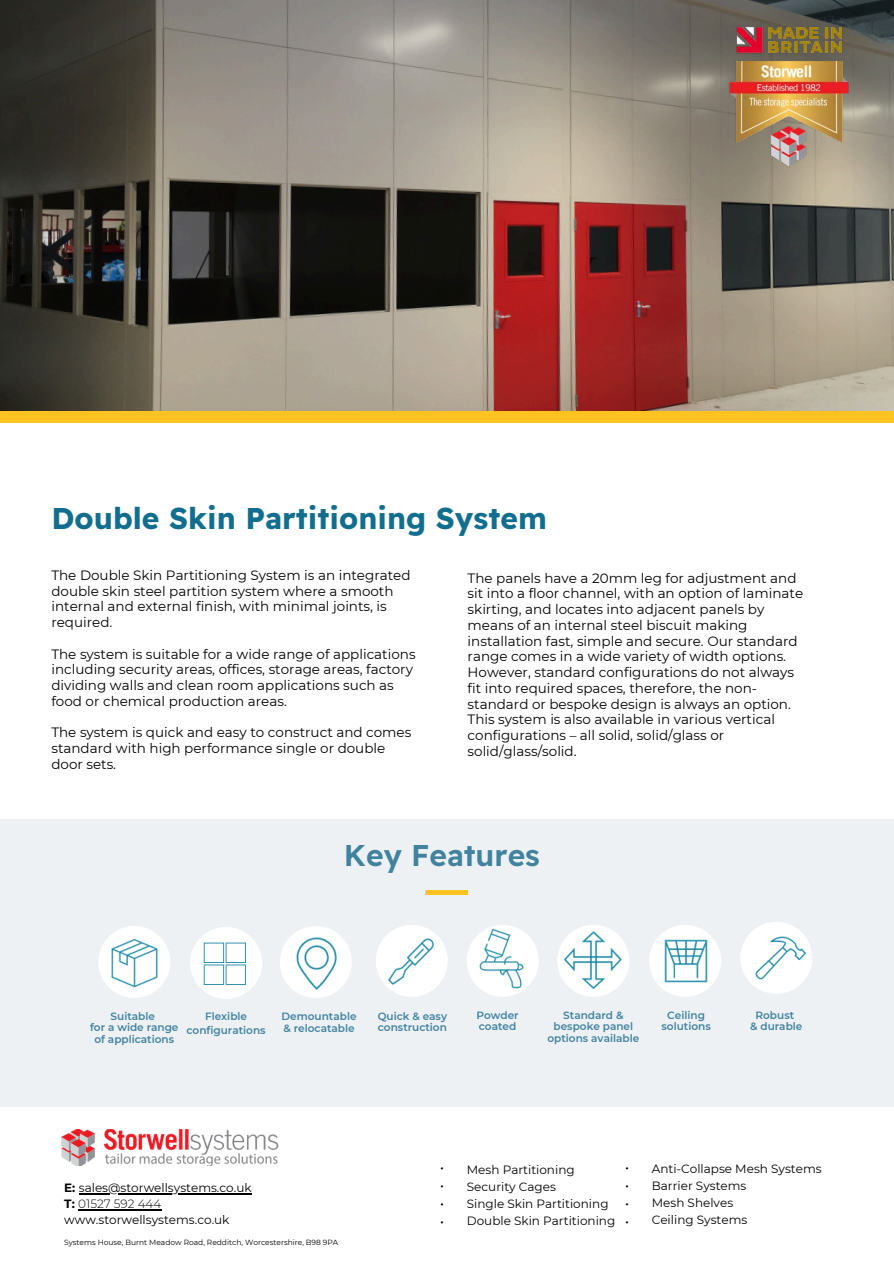
<style>
.page{position:relative;width:894px;height:1264px;background:#fff}
.page>*{position:absolute;margin:0;border:0;box-sizing:border-box;transform-origin:0 0}
.t1{font:700 30px "Readex Pro";color:#116e8f}
.t2{font:600 30px "Readex Pro";color:#41829f}
.t3{font:13.5px/15.8px "Montserrat";color:#000}
.t4{font:100 13.5px/18px "Raleway";color:#000;text-align:justify}
.t5{font:12px/17px "Montserrat";color:#000}
.t6{font:600 10.5px/11.4px "Montserrat";color:#41829f;text-align:center}
.t7{font:7.5px "Montserrat";color:#000}
.s1{font-weight:700}
.s2{font-weight:300}
</style>
<div class="page">
<img style="left:0;top:0;width:893px;height:411px">
<div style="left:0;top:819px;width:893px;height:288px;background:#edf1f4"></div>
<div style="left:280px;top:926px;width:72px;height:72px;background:#fff;border-radius:50%"></div>
<img style="left:296px;top:932px;width:50px;height:63px">
<div style="left:375px;top:924px;width:72px;height:72px;background:#fff;border-radius:50%"></div>
<div style="left:466px;top:924px;width:72px;height:72px;background:#fff;border-radius:50%"></div>
<img style="left:471px;top:926px;width:65px;height:64px">
<div style="left:557px;top:924px;width:72px;height:72px;background:#fff;border-radius:50%"></div>
<img style="left:561px;top:927px;width:64px;height:64px">
<div style="left:649px;top:924px;width:72px;height:72px;background:#fff;border-radius:50%"></div>
<div style="left:740px;top:921px;width:72px;height:72px;background:#fff;border-radius:50%"></div>
<img style="left:753px;top:928px;width:55px;height:55px">
<img style="left:664px;top:939px;width:44px;height:44px">
<div style="left:98px;top:926px;width:72px;height:72px;background:#fff;border-radius:50%"></div>
<img style="left:111px;top:935px;width:49px;height:54px">
<div style="left:426px;top:889px;width:41px;height:5px;background:#fec320"></div>
<div style="left:190px;top:926px;width:72px;height:72px;background:#fff;border-radius:50%"></div>
<svg style="left:204px;top:942px;width:42px;height:42px"></svg>
<img style="left:385px;top:933px;width:51px;height:56px">
<div style="left:0;top:411px;width:893px;height:23px;background:#fec320"></div>
<div style="left:0;top:423px;width:893px;height:24px;background:#fff"></div>
<img style="left:61px;top:1129px;width:218px;height:36px">
<hr style="left:79px;top:1193px;width:172px;height:1px;background:#000">
<hr style="left:78px;top:1209px;width:83px;height:1px;background:#000">
<img style="left:728px;top:22px;width:165px;height:184px">
<p class="t1" style="left:51px;top:498px;width:497px">Double Skin Partitioning System</p>
<p class="t3" style="left:51px;top:567px;width:360px">The Double Skin Partitioning System is an integrated double skin steel partition system where a smooth internal and external finish, with minimal joints, is required.</p>
<p class="t3" style="left:51px;top:646px;width:365px">The system is suitable for a wide range of applications including security areas, offices, storage areas, factory dividing walls and clean room applications such as food or chemical production areas.</p>
<p class="t3" style="left:51px;top:724px;width:361px">The system is quick and easy to construct and comes standard with high performance single or double door sets.</p>
<p class="t3" style="left:467px;top:570px;width:337px">The panels have a 20mm leg for adjustment and sit into a floor channel, with an option of laminate skirting, and locates into adjacent panels by means of an internal steel biscuit making installation fast, simple and secure. Our standard range comes in a wide variety of width options.<br>However, standard configurations do not always fit into required spaces, therefore, the non&shy;standard or bespoke design is always an option.<br>This system is also available in various vertical configurations – all solid, solid/glass or solid/glass/solid.</p>
<p class="t2" style="left:344px;top:836px;width:197px">Key Features</p>
<h4 class="t6" style="left:90px;top:1010px;width:90px">Suitable<br>for a wide range of applications</h4>
<h4 class="t6" style="left:281px;top:1010px;width:76px;text-align:left">Demountable &amp; relocatable</h4>
<h1 class="t6" style="left:377px;top:1010px;width:71px;text-align:left">Quick &amp; easy construction</h1>
<p class="t6" style="left:476px;top:1009px;width:44px;text-align:left">Powder coated</p>
<h4 class="t6" style="left:661px;top:1009px;width:51px">Ceiling solutions</h4>
<p class="t6" style="left:750px;top:1009px;width:54px">Robust<br>&amp; durable</p>
<h4 class="t6" style="left:547px;top:1009px;width:93px">Standard &amp; bespoke panel options available</h4>
<h4 class="t6" style="left:186px;top:1009px;width:81px;line-height:14px">Flexible configurations</h4>
<p class="t5" style="left:64px;top:1179px;width:189px"><span class="s1">E:</span> sales@storwellsystems.co.uk</p>
<h3 class="t5" style="left:64px;top:1195px;width:167px;line-height:16px"><span class="s1">T:</span> <span class="s2">01527 592 444 </span>www.storwellsystems.co.uk</h3>
<p class="t7" style="left:64px;top:1237px;width:275px">Systems House, Burnt Meadow Road, Redditch, Worcestershire, B98 9PA</p>
<h4 class="t5" style="left:466px;top:1160px;width:150px">Mesh Partitioning<br>Security Cages<br>Single Skin Partitioning<br>Double Skin Partitioning</h4>
<p class="t5" style="left:651px;top:1160px;width:171px">Anti-Collapse Mesh Systems<br>Barrier Systems<br>Mesh Shelves<br>Ceiling Systems</p>
<h4 class="t4" style="left:439px;top:1159px;width:6px">• • • •</h4>
<p class="t4" style="left:624px;top:1158px;width:6px">• • • •</p>
</div>
